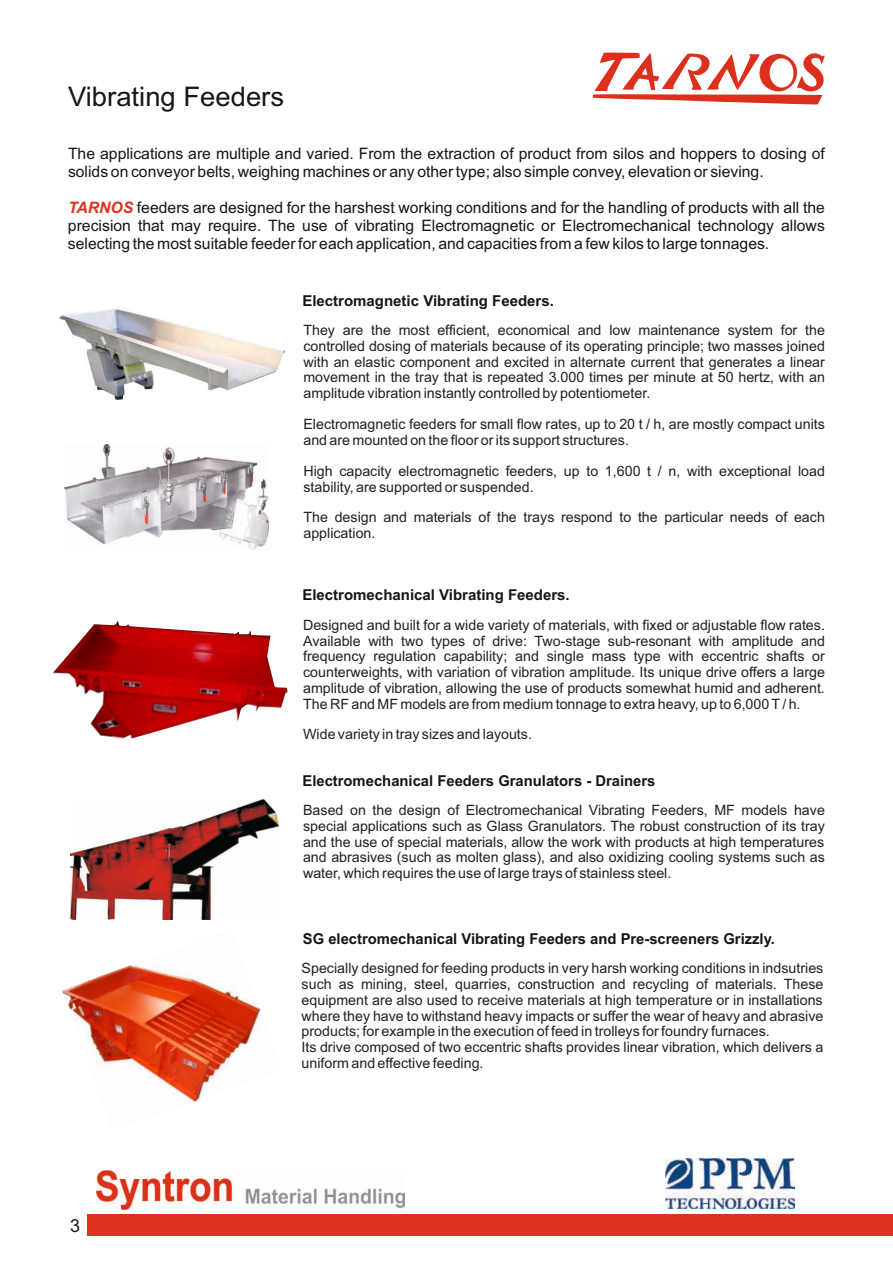
<style>
.page{position:relative;width:893px;height:1263px;background:#fff}
.page>*{position:absolute;margin:0;border:0;box-sizing:border-box;transform-origin:0 0}
.t1{font:27px "Arial";color:#151616}
.t2{font:18px "Arial";color:#151415}
.t3{font:15.75px/18px "Arial";color:#151616}
.t4{font:700 15px "Arial";color:#151616}
.t5{font:14.25px/15.8px "Arial";color:#231f20}
.s1{font-weight:700;font-style:italic;color:#dd311d}
</style>
<div class="page">
<img style="left:64px;top:444px;width:204px;height:105px">
<img style="left:52px;top:621px;width:236px;height:118px">
<img style="left:71px;top:800px;width:207px;height:120px">
<img style="left:59px;top:309px;width:225px;height:90px">
<img style="left:97px;top:1171px;width:308px;height:38px">
<img style="left:666px;top:1159px;width:129px;height:49px">
<div style="left:88px;top:1214px;width:805px;height:21px;background:#dd321d"></div>
<img style="left:62px;top:961px;width:199px;height:141px">
<svg style="left:592px;top:52px;width:233px;height:53px"></svg>
<h1 class="t1" style="left:68px;top:87px;width:218px">Vibrating Feeders</h1>
<p class="t3" style="left:68px;top:146px;width:758px">The applications are multiple and varied. From the extraction of product from silos and hoppers to dosing of solids on conveyor belts, weighing machines or any other type; also simple convey, elevation or sieving.</p>
<p class="t3" style="left:68px;top:200px;width:758px;text-align:justify"><span class="s1">TARNOS</span> feeders are designed for the harshest working conditions and for the handling of products with all the precision that may require. The use of vibrating Electromagnetic or Electromechanical technology allows selecting the most suitable feeder for each application, and capacities from a few kilos to large tonnages.</p>
<p class="t4" style="left:302px;top:295px;width:253px">Electromagnetic Vibrating Feeders.</p>
<p class="t5" style="left:303px;top:324px;width:523px;text-align:justify">They are the most efficient, economical and low maintenance system for the controlled dosing of materials because of its operating principle; two masses joined with an elastic component and excited in alternate current that generates a linear movement in the tray that is repeated 3.000 times per minute at 50 hertz, with an amplitude vibration instantly controlled by potentiometer.</p>
<p class="t5" style="left:303px;top:418px;width:523px">Electromagnetic feeders for small flow rates, up to 20 t / h, are mostly compact units and are mounted on the floor or its support structures.</p>
<p class="t5" style="left:303px;top:464px;width:523px">High capacity electromagnetic feeders, up to 1,600 t / n, with exceptional load stability, are supported or suspended.</p>
<p class="t5" style="left:303px;top:511px;width:523px">The design and materials of the trays respond to the particular needs of each application.</p>
<p class="t4" style="left:302px;top:589px;width:269px">Electromechanical Vibrating Feeders.</p>
<p class="t5" style="left:303px;top:618px;width:523px;text-align:justify">Designed and built for a wide variety of materials, with fixed or adjustable flow rates.<br>Available with two types of drive: Two-stage sub-resonant with amplitude and frequency regulation capability; and single mass type with eccentric shafts or counterweights, with variation of vibration amplitude. Its unique drive offers a large amplitude of vibration, allowing the use of products somewhat humid and adherent.<br>The RF and MF models are from medium tonnage to extra heavy, up to 6,000 T / h.</p>
<p class="t5" style="left:303px;top:728px;width:230px">Wide variety in tray sizes and layouts.</p>
<p class="t4" style="left:302px;top:775px;width:355px">Electromechanical Feeders Granulators - Drainers</p>
<p class="t5" style="left:303px;top:804px;width:523px;text-align:justify">Based on the design of Electromechanical Vibrating Feeders, MF models have special applications such as Glass Granulators. The robust construction of its tray and the use of special materials, allow the work with products at high temperatures and abrasives (such as molten glass), and also oxidizing cooling systems such as water, which requires the use of large trays of stainless steel.</p>
<p class="t2" style="left:70px;top:1218px;width:11px">3</p>
<p class="t4" style="left:303px;top:933px;width:473px">SG electromechanical Vibrating Feeders and Pre-screeners Grizzly.</p>
<p class="t5" style="left:302px;top:962px;width:523px">Specially designed for feeding products in very harsh working conditions in indsutries such as mining, steel, quarries, construction and recycling of materials. These equipment are also used to receive materials at high temperature or in installations where they have to withstand heavy impacts or suffer the wear of heavy and abrasive products; for example in the execution of feed in trolleys for foundry furnaces.<br>Its drive composed of two eccentric shafts provides linear vibration, which delivers a uniform and effective feeding.</p>
</div>
